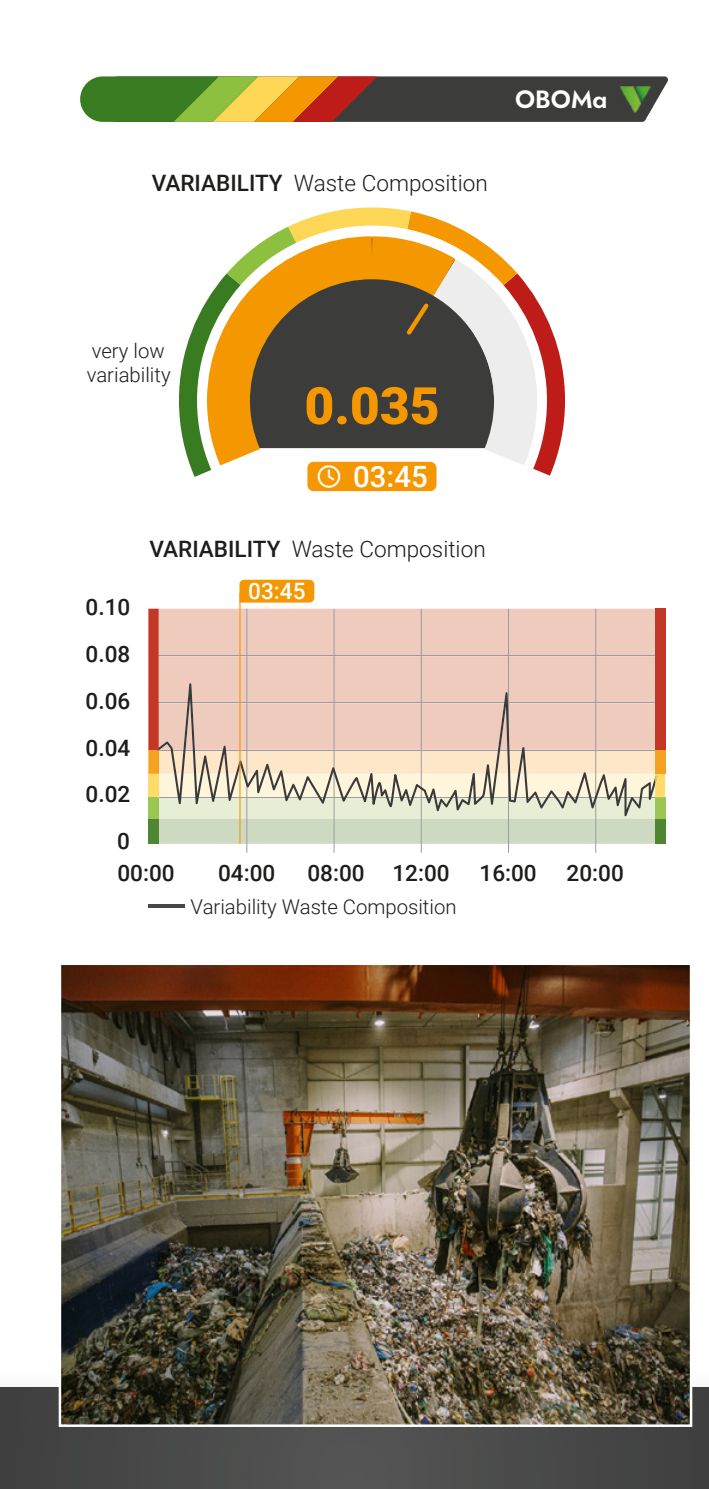
<style>
.page{position:relative;width:709px;height:1489px;background:#fff}
.page>*{position:absolute;margin:0;border:0;box-sizing:border-box;transform-origin:0 0}
.t1{font:900 51.5px "Roboto";color:#f49700}
.t2{font:500 29.25px "Roboto";color:#fff}
.t3{font:24.75px "Jost Semi";color:#fff}
.t4{font:300 22.5px "Roboto";color:#1d1d1c}
.t5{font:500 22.5px/46.8px "Roboto";color:#1d1d1c;text-align:justify}
.t6{font:500 22.5px "Roboto";color:#fffffd}
.t7{font:300 20.25px/24.2px "Roboto";color:#1d1d1c}
.s1{font-weight:500}
</style>
<div class="page">
<div style="left:271px;top:1427px;width:190px;height:61px;background:#525252"></div>
<img style="left:0;top:1387px;width:59px;height:4px">
<div style="left:0;top:1391px;width:271px;height:97px;background:#464646"></div>
<div style="left:461px;top:1390px;width:248px;height:98px;background:#464646"></div>
<img style="left:62px;top:965px;width:627px;height:458px">
<div style="left:59px;top:962px;width:633px;height:464px;border:2px solid #fff"></div>
<hr style="left:246px;top:608px;width:1px;height:244px;background:#9c9c9d">
<hr style="left:333px;top:608px;width:1px;height:244px;background:#9c9c9d">
<hr style="left:421px;top:608px;width:1px;height:244px;background:#9c9c9d">
<hr style="left:508px;top:608px;width:1px;height:244px;background:#9c9c9d">
<hr style="left:595px;top:608px;width:1px;height:244px;background:#9c9c9d">
<hr style="left:148px;top:904px;width:36px;height:4px;background:#484847">
<svg style="left:148px;top:608px;width:517px;height:235px;background:#e3ccb9"></svg>
<div style="left:655px;top:750px;width:10px;height:23px;background:#f6a221"></div>
<div style="left:655px;top:608px;width:10px;height:142px;background:#c33727"></div>
<div style="left:655px;top:818px;width:10px;height:25px;background:#4e8632"></div>
<svg style="left:80px;top:76px;width:588px;height:46px;background:#6a6739"></svg>
<img style="left:620px;top:85px;width:32px;height:28px">
<hr style="left:239px;top:593px;width:1px;height:250px;background:#f49700">
<div style="left:239px;top:579px;width:75px;height:23px;background:#f49700"></div>
<svg style="left:179px;top:207px;width:386px;height:285px"></svg>
<p class="t4" style="left:152px;top:167px;width:338px"><span class="s1">VARIABILITY</span> Waste Composition</p>
<p class="t3" style="left:515px;top:82px;width:94px">OBOMa</p>
<p class="t7" style="left:87px;top:337px;width:85px">very low variability</p>
<h1 class="t1" style="left:304px;top:369px;width:137px">0.035</h1>
<p class="t2" style="left:353px;top:456px;width:76px">03:45</p>
<p class="t5" style="left:86px;top:583px;width:46px">0.10<br>0.08<br>0.06<br>0.04</p>
<p class="t5" style="left:86px;top:770px;width:46px;text-align:right">0.02<br>0</p>
<p class="t4" style="left:149px;top:533px;width:338px"><span class="s1">VARIABILITY</span> Waste Composition</p>
<p class="t6" style="left:248px;top:575px;width:59px">03:45</p>
<p class="t5" style="left:117px;top:849px;width:59px">00:00</p>
<p class="t5" style="left:218px;top:849px;width:59px">04:00</p>
<p class="t5" style="left:307px;top:849px;width:144px">08:00 12:00</p>
<p class="t5" style="left:479px;top:849px;width:59px">16:00</p>
<p class="t5" style="left:566px;top:849px;width:59px">20:00</p>
<p class="t7" style="left:191px;top:893px;width:267px">Variability Waste Composition</p>
</div>
